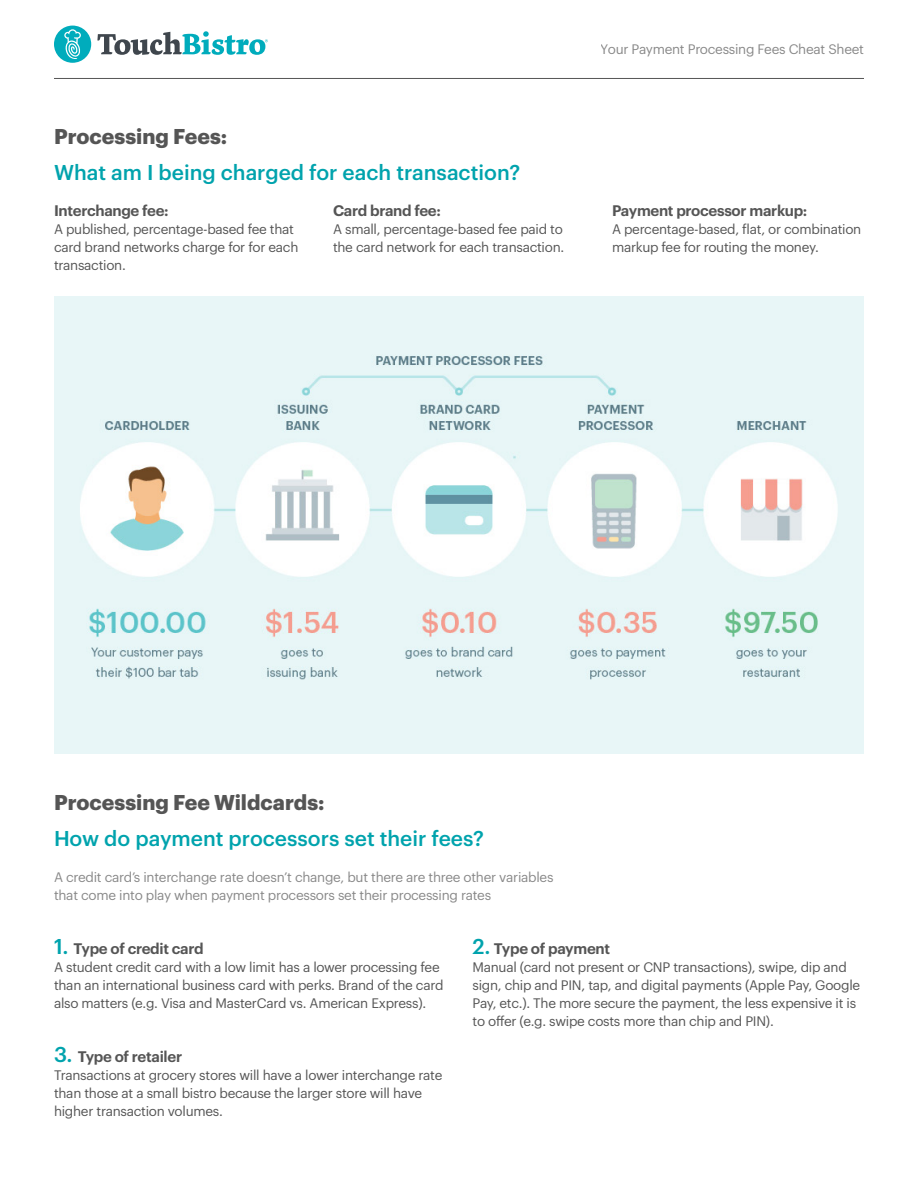
<style>
.page{position:relative;width:918px;height:1188px;background:#fff}
.page>*{position:absolute;margin:0;border:0;box-sizing:border-box;transform-origin:0 0}
.t1{font:500 21px "Graphik";color:#00a3ad}
.t2{font:700 21px "Graphik";color:#555}
.Paragraph{font:600 15px "Graphik";letter-spacing:-.02em;color:#555}
.Paragraph-2{font:13.5px/18px "Graphik";letter-spacing:-.02em;color:#555}
.s1{font-weight:500;font-size:21px;color:#00a3ad}
</style>
<div class="page">
<svg style="left:97px;top:31px;width:171px;height:24px"></svg>
<div style="left:54px;top:26px;width:37px;height:37px;background:#00acbc;border-radius:50%"></div>
<svg style="left:64px;top:29px;width:17px;height:30px"></svg>
<hr style="left:54px;top:78px;width:810px;height:1px;background:#555">
<img style="left:54px;top:297px;width:810px;height:457px">
<p class="t2" style="left:54px;top:120px;width:175px">Processing Fees:</p>
<p class="t1" style="left:54px;top:156px;width:468px">What am I being charged for each transaction?</p>
<p class="Paragraph" style="left:54px;top:199px;width:116px">Interchange fee:</p>
<p class="Paragraph-2" style="left:54px;top:219px;width:246px">A published, percentage-based fee that card brand networks charge for for each transaction.</p>
<p class="Paragraph" style="left:333px;top:199px;width:109px">Card brand fee:</p>
<p class="Paragraph-2" style="left:333px;top:219px;width:233px">A small, percentage-based fee paid to the card network for each transaction.</p>
<p class="Paragraph-2" style="left:601px;top:39px;width:265px">Your Payment Processing Fees Cheat Sheet</p>
<p class="Paragraph" style="left:612px;top:199px;width:197px">Payment processor markup:</p>
<p class="Paragraph-2" style="left:612px;top:219px;width:251px">A percentage-based, flat, or combination markup fee for routing the money.</p>
<p class="t2" style="left:54px;top:786px;width:272px">Processing Fee Wildcards:</p>
<p class="t1" style="left:54px;top:822px;width:431px">How do payment processors set their fees?</p>
<p class="Paragraph-2" style="left:54px;top:867px;width:501px">A credit card’s interchange rate doesn’t change, but there are three other variables that come into play when payment processors set their processing rates</p>
<p class="Paragraph" style="left:54px;top:937px;width:151px"><span class="s1">1.</span> Type of credit card</p>
<p class="Paragraph-2" style="left:54px;top:957px;width:391px">A student credit card with a low limit has a lower processing fee than an international business card with perks. Brand of the card also matters (e.g. Visa and MasterCard vs. American Express).</p>
<p class="Paragraph" style="left:472px;top:937px;width:139px"><span class="s1">2.</span> Type of payment</p>
<p class="Paragraph-2" style="left:472px;top:957px;width:389px">Manual (card not present or CNP transactions), swipe, dip and sign, chip and PIN, tap, and digital payments (Apple Pay, Google Pay, etc.). The more secure the payment, the less expensive it is to offer (e.g. swipe costs more than chip and PIN).</p>
<p class="Paragraph" style="left:54px;top:1045px;width:130px"><span class="s1">3.</span> Type of retailer</p>
<p class="Paragraph-2" style="left:54px;top:1065px;width:390px">Transactions at grocery stores will have a lower interchange rate than those at a small bistro because the larger store will have higher transaction volumes.</p>
</div>
